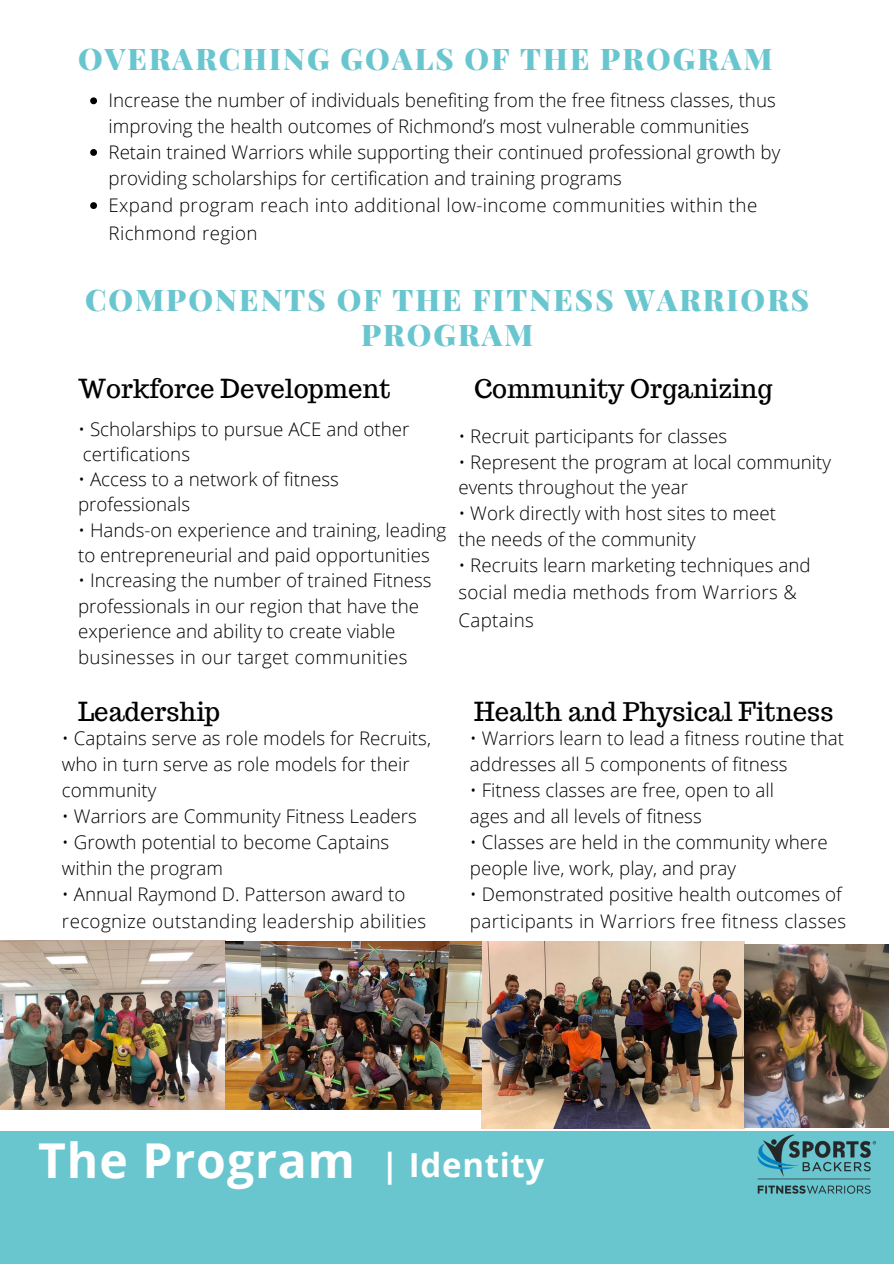
<style>
.page{position:relative;width:894px;height:1264px;background:#fff}
.page>*{position:absolute;margin:0;border:0;box-sizing:border-box;transform-origin:0 0}
.t1{font:700 48px "Open Sans";letter-spacing:.02em;color:#fff}
.t2{font:700 33px "Open Sans";letter-spacing:.02em;color:#fff}
.t3{font:900 29.85px/35px "Playfair Display";letter-spacing:.07em;color:#69c6cf;text-align:center}
.t4{font:25.65px "Trocchi";color:#000}
.t5{font:300 18.75px/25.8px "Open Sans";color:#000}
.t6{font:300 18.75px/28px "Open Sans";letter-spacing:.02em;color:#000}
</style>
<div class="page">
<img style="left:481px;top:941px;width:263px;height:187px">
<img style="left:744px;top:944px;width:144px;height:183px">
<div style="left:0;top:1131px;width:893px;height:132px;background:#69c6cf"></div>
<img style="left:0;top:941px;width:481px;height:168px">
<svg style="left:90px;top:97px;width:7px;height:7px"></svg>
<svg style="left:90px;top:149px;width:7px;height:7px"></svg>
<svg style="left:90px;top:202px;width:7px;height:7px"></svg>
<img style="left:757px;top:1134px;width:119px;height:60px">
<p class="t3" style="left:78px;top:40px;width:696px">OVERARCHING GOALS OF THE PROGRAM</p>
<p class="t5" style="left:108px;top:87px;width:668px">Increase the number of individuals benefiting from the free fitness classes, thus improving the health outcomes of Richmond’s most vulnerable communities</p>
<p class="t5" style="left:108px;top:139px;width:673px">Retain trained Warriors while supporting their continued professional growth by providing scholarships for certification and training programs</p>
<p class="t6" style="left:108px;top:191px;width:650px">Expand program reach into additional low-income communities within the<br>Richmond region</p>
<p class="t3" style="left:85px;top:281px;width:725px">COMPONENTS OF THE FITNESS WARRIORS<br>PROGRAM</p>
<p class="t4" style="left:78px;top:371px;width:314px">Workforce Development</p>
<p class="t4" style="left:474px;top:371px;width:300px">Community Organizing</p>
<p class="t5" style="left:78px;top:416px;width:333px;line-height:25.2px">• Scholarships to pursue ACE and other certifications</p>
<p class="t5" style="left:78px;top:466px;width:262px;line-height:25.2px">• Access to a network of fitness professionals</p>
<p class="t5" style="left:78px;top:516px;width:370px">• Hands-on experience and training, leading</p>
<p class="t5" style="left:78px;top:542px;width:353px">to entrepreneurial and paid opportunities</p>
<p class="t5" style="left:78px;top:567px;width:355px">• Increasing the number of trained Fitness</p>
<p class="t5" style="left:78px;top:592px;width:342px">professionals in our region that have the</p>
<p class="t5" style="left:78px;top:617px;width:319px">experience and ability to create viable</p>
<p class="t6" style="left:78px;top:643px;width:331px">businesses in our target communities</p>
<p class="t5" style="left:458px;top:422px;width:270px">• Recruit participants for classes</p>
<p class="t5" style="left:458px;top:448px;width:374px">• Represent the program at local community</p>
<p class="t5" style="left:458px;top:474px;width:231px">events throughout the year</p>
<p class="t5" style="left:458px;top:500px;width:319px">• Work directly with host sites to meet</p>
<p class="t5" style="left:458px;top:526px;width:239px">the needs of the community</p>
<p class="t5" style="left:458px;top:552px;width:354px">• Recruits learn marketing techniques and</p>
<p class="t6" style="left:458px;top:578px;width:340px">social media methods from Warriors &amp;<br>Captains</p>
<p class="t4" style="left:78px;top:695px;width:143px">Leadership</p>
<p class="t4" style="left:474px;top:695px;width:361px">Health and Physical Fitness</p>
<p class="t5" style="left:62px;top:725px;width:370px">• Captains serve as role models for Recruits,</p>
<p class="t5" style="left:62px;top:751px;width:349px">who in turn serve as role models for their</p>
<p class="t5" style="left:62px;top:776px;width:96px">community</p>
<p class="t5" style="left:62px;top:802px;width:356px">• Warriors are Community Fitness Leaders</p>
<p class="t5" style="left:62px;top:828px;width:329px">• Growth potential to become Captains</p>
<p class="t5" style="left:62px;top:854px;width:162px">within the program</p>
<p class="t5" style="left:62px;top:880px;width:345px">• Annual Raymond D. Patterson award to</p>
<p class="t6" style="left:62px;top:906px;width:365px">recognize outstanding leadership abilities</p>
<p class="t5" style="left:470px;top:725px;width:375px">• Warriors learn to lead a fitness routine that</p>
<p class="t5" style="left:470px;top:751px;width:319px">addresses all 5 components of fitness</p>
<p class="t5" style="left:470px;top:776px;width:305px">• Fitness classes are free, open to all</p>
<p class="t5" style="left:470px;top:802px;width:233px">ages and all levels of fitness</p>
<p class="t5" style="left:470px;top:828px;width:359px">• Classes are held in the community where</p>
<p class="t5" style="left:470px;top:854px;width:267px">people live, work, play, and pray</p>
<p class="t5" style="left:470px;top:880px;width:373px">• Demonstrated positive health outcomes of</p>
<p class="t6" style="left:470px;top:906px;width:377px">participants in Warriors free fitness classes</p>
<p class="t1" style="left:38px;top:1126px;width:318px">The Program</p>
<p class="t2" style="left:381px;top:1141px;width:165px">| Identity</p>
</div>
